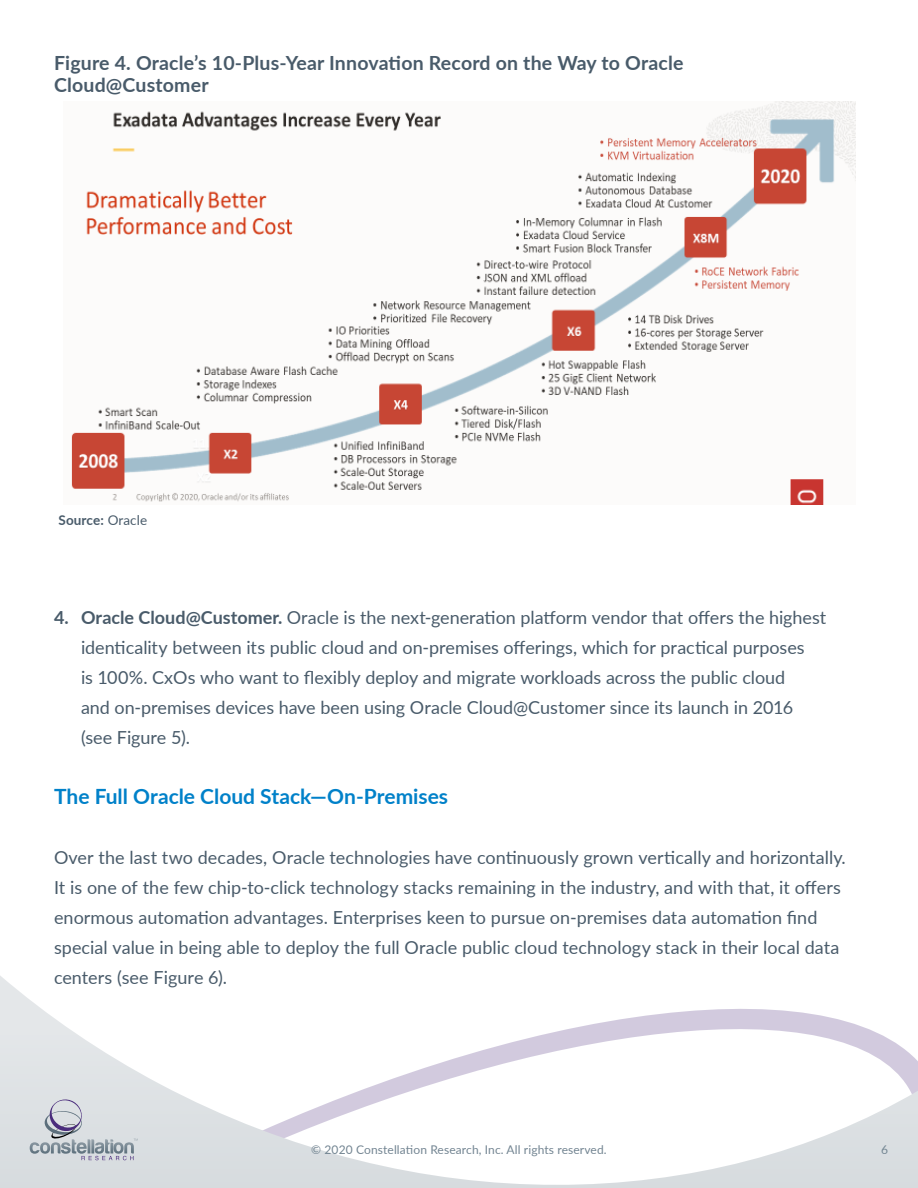
<style>
.page{position:relative;width:918px;height:1188px;background:#fff}
.page>*{position:absolute;margin:0;border:0;box-sizing:border-box;transform-origin:0 0}
.t1{font:700 21px "Lato";color:#0081c9}
.t2{font:700 19.5px/22.5px "Lato";letter-spacing:.01em;color:#495b6a}
.t3{font:18px/30px "Lato";color:#495b6a}
.t4{font:700 13.5px "Lato";letter-spacing:.01em;color:#495b6a}
.t5{font:12px "Lato";letter-spacing:.01em;color:#738592}
.s1{font-weight:400}
.s2{font-weight:700}
</style>
<div class="page">
<img style="left:71px;top:102px;width:784px;height:402px">
<svg style="left:0;top:976px;width:918px;height:212px"></svg>
<svg style="left:30px;top:1099px;width:108px;height:61px;background:#c6cbd2"></svg>
<p class="t2" style="left:54px;top:51px;width:631px">Figure 4. Oracle’s 10-Plus-Year Innovation Record on the Way to Oracle<br>Cloud@Customer</p>
<p class="t4" style="left:58px;top:511px;width:90px">Source: <span class="s1">Oracle</span></p>
<p class="t3" style="left:81px;top:602px;width:747px;text-indent:-27px"><span class="s2">4. Oracle Cloud@Customer.</span> Oracle is the next-generation platform vendor that offers the highest identicality between its public cloud and on-premises offerings, which for practical purposes<br>is 100%. CxOs who want to flexibly deploy and migrate workloads across the public cloud<br>and on-premises devices have been using Oracle Cloud@Customer since its launch in 2016 (see Figure 5).</p>
<h3 class="t1" style="left:54px;top:781px;width:396px">The Full Oracle Cloud Stack—On-Premises</h3>
<p class="t3" style="left:54px;top:842px;width:793px">Over the last two decades, Oracle technologies have continuously grown vertically and horizontally.<br>It is one of the few chip-to-click technology stacks remaining in the industry, and with that, it offers enormous automation advantages. Enterprises keen to pursue on-premises data automation find special value in being able to deploy the full Oracle public cloud technology stack in their local data</p>
<p class="t3" style="left:54px;top:962px;width:175px">centers (see Figure 6).</p>
<p class="t5" style="left:311px;top:1141px;width:297px">© 2020 Constellation Research, Inc. All rights reserved.</p>
<p class="t5" style="left:881px;top:1141px;width:8px">6</p>
</div>
